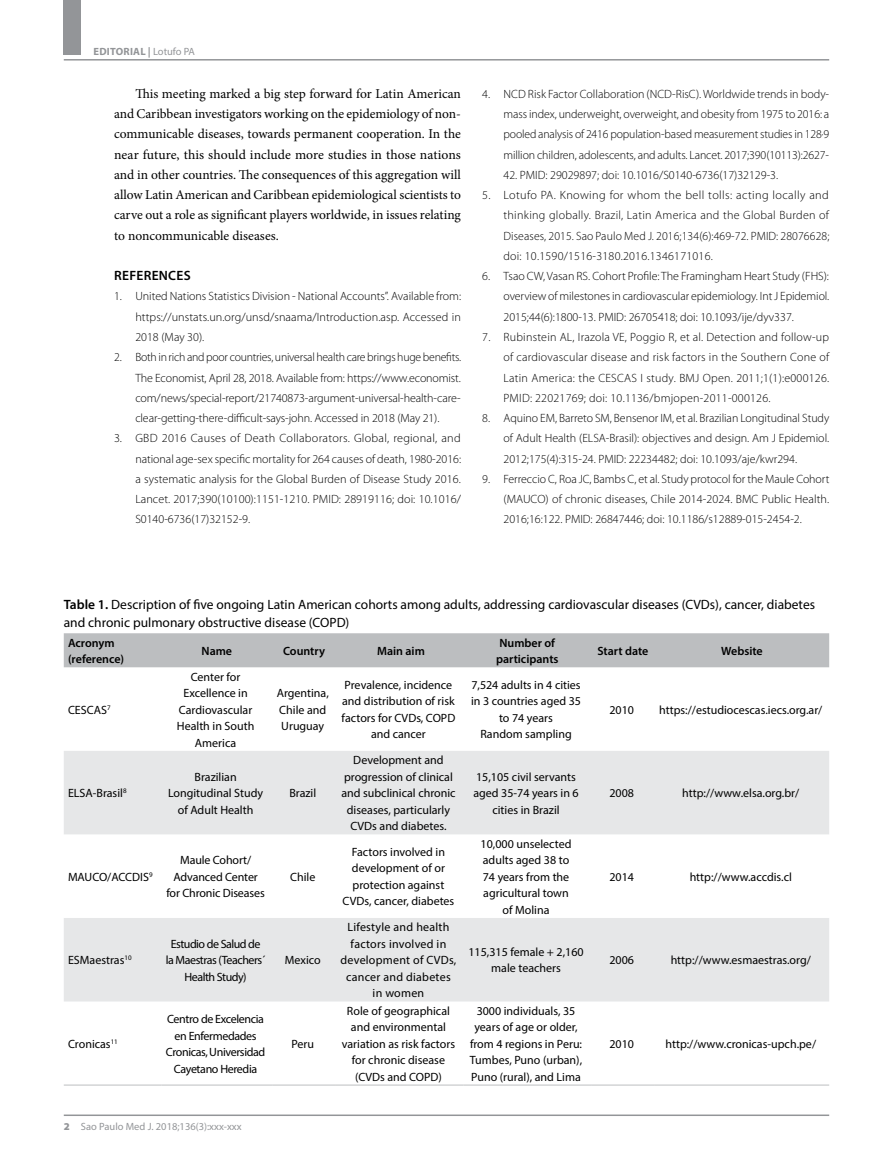
<style>
.page{position:relative;width:893px;height:1170px;background:#fff}
.page>*{position:absolute;margin:0;border:0;box-sizing:border-box;transform-origin:0 0}
.t1{font:13.5px/20.2px "Minion Pro";color:#000;text-align:justify}
.t2{font:13.5px/18px "Myriad Pro";color:#000}
.t3{font:600 13.5px "Myriad Pro";letter-spacing:.02em;color:#000}
.t4{font:300 12px/20.2px "Myriad Pro";color:#000;text-align:justify}
.t5{font:12px/16.5px "Myriad Pro";color:#000;text-align:center}
.t6{font:12px/16.5px "Myriad Pro";letter-spacing:.02em;color:#000;text-align:center}
.t7{font:600 12px/16.5px "Myriad Pro";color:#000}
.t8{font:12px/16.5px "Myriad Pro";letter-spacing:-.03em;color:#000;text-align:center}
.t9{font:12px/16.5px "Myriad Pro";letter-spacing:-.04em;color:#000;text-align:center}
.t10{font:10.5px "Myriad Pro";color:#939598}
.t11{font:700 10.5px "Myriad Pro";letter-spacing:.02em;color:#939598}
.s1{font-weight:400}
.s2{font-weight:600}
.s3{font-weight:900}
</style>
<div class="page">
<div style="left:64px;top:0;width:17px;height:55px;background:#939598"></div>
<hr style="left:64px;top:59px;width:765px;height:2px;background:#939598">
<hr style="left:64px;top:1114px;width:765px;height:1px;background:#939598">
<div style="left:64px;top:633px;width:765px;height:34px;background:#bcbec0"></div>
<svg style="left:64px;top:751px;width:765px;height:250px;fill:#e6e7e8"></svg>
<hr style="left:64px;top:1084px;width:98px;height:1px;background:#bcbec0">
<hr style="left:162px;top:1084px;width:110px;height:1px;background:#bcbec0">
<hr style="left:272px;top:1084px;width:64px;height:1px;background:#bcbec0">
<hr style="left:336px;top:1084px;width:127px;height:1px;background:#bcbec0">
<hr style="left:463px;top:1084px;width:128px;height:1px;background:#bcbec0">
<hr style="left:591px;top:1084px;width:64px;height:1px;background:#bcbec0">
<hr style="left:655px;top:1084px;width:174px;height:1px;background:#bcbec0">
<p class="t11" style="left:94px;top:45px;width:103px">EDITORIAL | <span class="s1">Lotufo PA</span></p>
<p class="t1" style="left:114px;top:83px;width:348px;text-indent:21px">This meeting marked a big step forward for Latin American and Caribbean investigators working on the epidemiology of non&shy;communicable diseases, towards permanent cooperation. In the near future, this should include more studies in those nations and in other countries. The consequences of this aggregation will allow Latin American and Caribbean epidemiological scientists to carve out a role as significant players worldwide, in issues relating to noncommunicable diseases.</p>
<p class="t3" style="left:114px;top:267px;width:78px">REFERENCES</p>
<p class="t4" style="left:135px;top:286px;width:327px;text-indent:-21px">1. United Nations Statistics Division - National Accounts”. Available from: https://unstats.un.org/unsd/snaama/Introduction.asp. Accessed in 2018 (May 30).</p>
<p class="t4" style="left:135px;top:347px;width:327px;text-indent:-21px">2. Both in rich and poor countries, universal health care brings huge benefits.<br>The Economist, April 28, 2018. Available from: https://www.economist. com/news/special-report/21740873-argument-universal-health-care&shy;clear-getting-there-difficult-says-john. Accessed in 2018 (May 21).</p>
<p class="t4" style="left:135px;top:428px;width:327px;text-indent:-21px">3. GBD 2016 Causes of Death Collaborators. Global, regional, and national age-sex specific mortality for 264 causes of death, 1980-2016: a systematic analysis for the Global Burden of Disease Study 2016.<br>Lancet. 2017;390(10100):1151-1210. PMID: 28919116; doi: 10.1016/ S0140-6736(17)32152-9.</p>
<p class="t4" style="left:503px;top:84px;width:327px;text-indent:-21px">4. NCD Risk Factor Collaboration (NCD-RisC). Worldwide trends in body&shy;mass index, underweight, overweight, and obesity from 1975 to 2016: a pooled analysis of 2416 population-based measurement studies in 128·9 million children, adolescents, and adults. Lancet. 2017;390(10113):2627-</p>
<p class="t4" style="left:503px;top:165px;width:276px">42. PMID: 29029897; doi: 10.1016/S0140-6736(17)32129-3.</p>
<p class="t4" style="left:503px;top:185px;width:327px;text-indent:-21px">5. Lotufo PA. Knowing for whom the bell tolls: acting locally and thinking globally. Brazil, Latin America and the Global Burden of Diseases, 2015. Sao Paulo Med J. 2016;134(6):469-72. PMID: 28076628; doi: 10.1590/1516-3180.2016.1346171016.</p>
<p class="t4" style="left:503px;top:266px;width:327px;text-indent:-21px">6. Tsao CW, Vasan RS. Cohort Profile: The Framingham Heart Study (FHS): overview of milestones in cardiovascular epidemiology. Int J Epidemiol.<br>2015;44(6):1800-13. PMID: 26705418; doi: 10.1093/ije/dyv337.</p>
<p class="t4" style="left:503px;top:327px;width:327px;text-indent:-21px">7. Rubinstein AL, Irazola VE, Poggio R, et al. Detection and follow-up of cardiovascular disease and risk factors in the Southern Cone of Latin America: the CESCAS I study. BMJ Open. 2011;1(1):e000126.<br>PMID: 22021769; doi: 10.1136/bmjopen-2011-000126.</p>
<p class="t4" style="left:503px;top:408px;width:327px;text-indent:-21px">8. Aquino EM, Barreto SM, Bensenor IM, et al. Brazilian Longitudinal Study of Adult Health (ELSA-Brasil): objectives and design. Am J Epidemiol.<br>2012;175(4):315-24. PMID: 22234482; doi: 10.1093/aje/kwr294.</p>
<p class="t4" style="left:503px;top:468px;width:327px;text-indent:-21px">9. Ferreccio C, Roa JC, Bambs C, et al. Study protocol for the Maule Cohort (MAUCO) of chronic diseases, Chile 2014-2024. BMC Public Health.<br>2016;16:122. PMID: 26847446; doi: 10.1186/s12889-015-2454-2.</p>
<p class="t2" style="left:64px;top:595px;width:753px"><span class="s2">Table 1.</span> Description of five ongoing Latin American cohorts among adults, addressing cardiovascular diseases (CVDs), cancer, diabetes and chronic pulmonary obstructive disease (COPD)</p>
<p class="t7" style="left:68px;top:634px;width:58px">Acronym (reference)</p>
<p class="t7" style="left:202px;top:642px;width:32px">Name</p>
<p class="t7" style="left:283px;top:642px;width:44px">Country</p>
<p class="t7" style="left:377px;top:642px;width:49px">Main aim</p>
<p class="t7" style="left:496px;top:634px;width:64px">Number of participants</p>
<p class="t7" style="left:597px;top:642px;width:53px">Start date</p>
<p class="t7" style="left:721px;top:642px;width:43px">Website</p>
<p class="t5" style="left:68px;top:701px;width:44px">CESCAS<sup>7</sup></p>
<p class="t5" style="left:177px;top:668px;width:79px">Center for<br>Excellence in<br>Cardiovascular<br>Health in South<br>America</p>
<p class="t5" style="left:277px;top:684px;width:54px;text-align:left">Argentina,<br>Chile and<br>Uruguay</p>
<p class="t5" style="left:342px;top:676px;width:115px">Prevalence, incidence and distribution of risk factors for CVDs, COPD and cancer</p>
<p class="t5" style="left:471px;top:676px;width:112px">7,524 adults in 4 cities in 3 countries aged 35 to 74 years<br>Random sampling</p>
<p class="t5" style="left:609px;top:701px;width:26px">2010</p>
<p class="t5" style="left:659px;top:701px;width:165px">https://estudiocescas.iecs.org.ar/</p>
<p class="t5" style="left:68px;top:784px;width:60px">ELSA-Brasil<sup>8</sup></p>
<p class="t5" style="left:168px;top:768px;width:97px">Brazilian<br>Longitudinal Study of Adult Health</p>
<p class="t5" style="left:68px;top:868px;width:86px">MAUCO/ACCDIS<sup>9</sup></p>
<p class="t5" style="left:166px;top:851px;width:100px">Maule Cohort/<br>Advanced Center for Chronic Diseases</p>
<p class="t5" style="left:68px;top:951px;width:65px">ESMaestras<sup>10</sup></p>
<p class="t5" style="left:68px;top:1035px;width:51px">Cronicas<sup>11</sup></p>
<p class="t9" style="left:166px;top:935px;width:101px">Estudio de Salud de la Maestras (Teachers´<br>Health Study)</p>
<p class="t8" style="left:166px;top:1010px;width:101px">Centro de Excelencia en Enfermedades<br>Cronicas, Universidad<br>Cayetano Heredia</p>
<p class="t10" style="left:64px;top:1119px;width:179px"><span class="s3">2</span> Sao Paulo Med J. 2018;136(3):xxx-xxx</p>
<p class="t5" style="left:289px;top:784px;width:28px">Brazil</p>
<p class="t5" style="left:290px;top:868px;width:27px">Chile</p>
<p class="t5" style="left:285px;top:951px;width:37px">Mexico</p>
<p class="t5" style="left:291px;top:1035px;width:24px">Peru</p>
<p class="t5" style="left:341px;top:751px;width:116px">Development and progression of clinical and subclinical chronic diseases, particularly<br>CVDs and diabetes.</p>
<p class="t5" style="left:473px;top:768px;width:107px">15,105 civil servants aged 35-74 years in 6 cities in Brazil</p>
<p class="t5" style="left:343px;top:843px;width:113px">Factors involved in development of or protection against<br>CVDs, cancer, diabetes</p>
<p class="t5" style="left:481px;top:835px;width:92px">10,000 unselected adults aged 38 to<br>74 years from the agricultural town of Molina</p>
<p class="t5" style="left:609px;top:784px;width:26px">2008</p>
<p class="t5" style="left:682px;top:784px;width:119px">http://www.elsa.org.br/</p>
<p class="t5" style="left:609px;top:868px;width:26px">2014</p>
<p class="t5" style="left:690px;top:868px;width:104px">http://www.accdis.cl</p>
<p class="t6" style="left:340px;top:918px;width:117px">Lifestyle and health factors involved in development of CVDs, cancer and diabetes in women</p>
<p class="t5" style="left:468px;top:943px;width:117px">115,315 female + 2,160 male teachers</p>
<p class="t5" style="left:609px;top:951px;width:26px">2006</p>
<p class="t5" style="left:671px;top:951px;width:142px">http://www.esmaestras.org/</p>
<p class="t5" style="left:342px;top:1002px;width:115px">Role of geographical and environmental variation as risk factors for chronic disease (CVDs and COPD)</p>
<p class="t5" style="left:470px;top:1002px;width:114px">3000 individuals, 35 years of age or older, from 4 regions in Peru:<br>Tumbes, Puno (urban),<br>Puno (rural), and Lima</p>
<p class="t5" style="left:609px;top:1035px;width:26px">2010</p>
<p class="t5" style="left:665px;top:1035px;width:152px">http://www.cronicas-upch.pe/</p>
</div>
